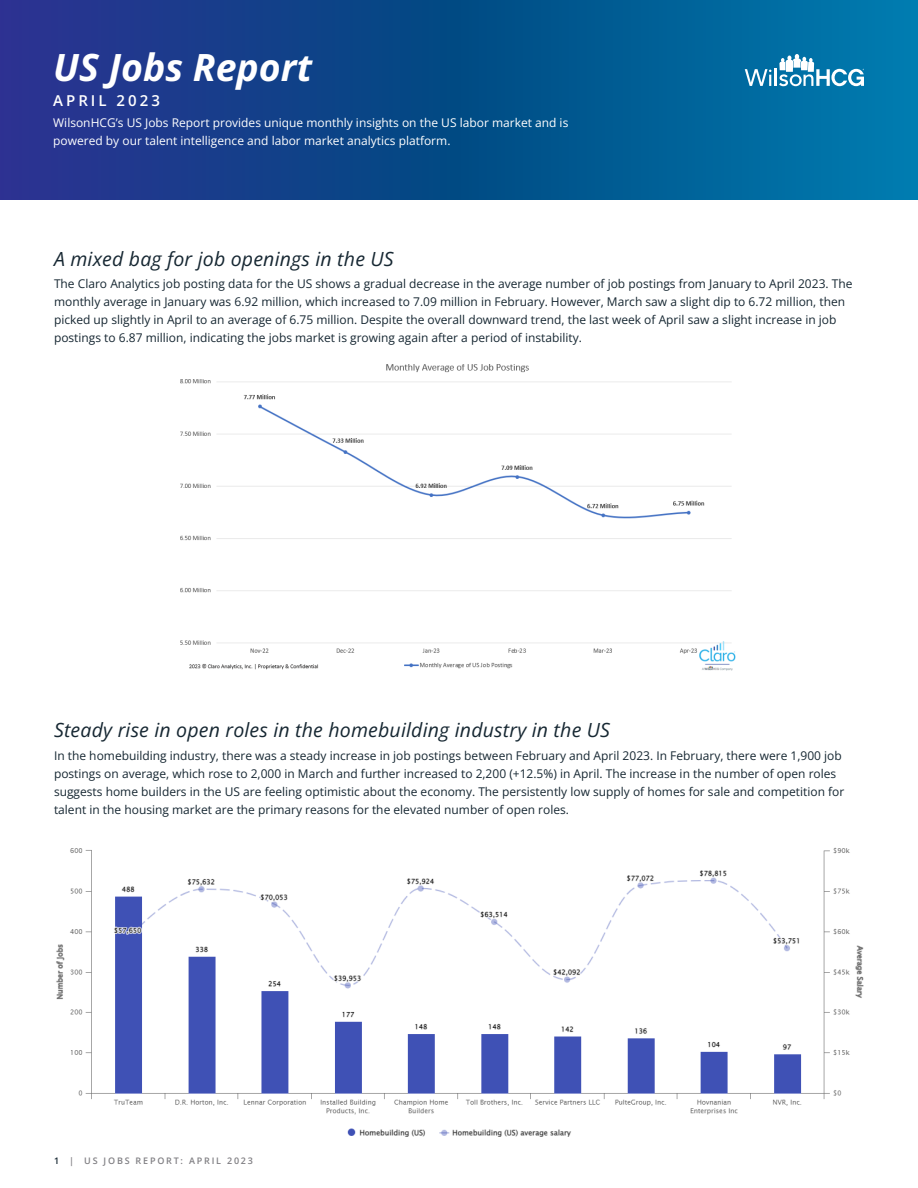
<style>
.page{position:relative;width:918px;height:1188px;background:#fff}
.page>*{position:absolute;margin:0;border:0;box-sizing:border-box;transform-origin:0 0}
.t1{font:italic 700 37.5px "Open Sans";color:#fff}
.t2{font:italic 19.5px "Open Sans";letter-spacing:.01em;color:#162732}
.h1_eyebrow{font:600 15px "Open Sans";letter-spacing:.2em;color:#fff}
.t3{font:12px/18px "Open Sans";color:#162732}
.t4{font:12px/18px "Open Sans";color:#fff}
.t5{font:600 9px "Open Sans";letter-spacing:.2em;color:#807f83}
.s1{color:#162732}
</style>
<div class="page">
<svg style="left:0;top:0;width:918px;height:199px;background:#0b5091"></svg>
<svg style="left:745px;top:54px;width:119px;height:32px"></svg>
<img style="left:180px;top:365px;width:556px;height:306px">
<img style="left:56px;top:847px;width:808px;height:290px">
<p class="t1" style="left:53px;top:41px;width:260px">US Jobs Report</p>
<p class="h1_eyebrow" style="left:53px;top:91px;width:108px">APRIL 2023</p>
<p class="t4" style="left:53px;top:114px;width:517px">WilsonHCG’s US Jobs Report provides unique monthly insights on the US labor market and is powered by our talent intelligence and labor market analytics platform.</p>
<p class="t2" style="left:54px;top:245px;width:341px">A mixed bag for job openings in the US</p>
<p class="t3" style="left:54px;top:275px;width:800px">The Claro Analytics job posting data for the US shows a gradual decrease in the average number of job postings from January to April 2023. The monthly average in January was 6.92 million, which increased to 7.09 million in February. However, March saw a slight dip to 6.72 million, then picked up slightly in April to an average of 6.75 million. Despite the overall downward trend, the last week of April saw a slight increase in job postings to 6.87 million, indicating the jobs market is growing again after a period of instability.</p>
<p class="t2" style="left:54px;top:716px;width:558px">Steady rise in open roles in the homebuilding industry in the US</p>
<p class="t3" style="left:54px;top:746px;width:792px">In the homebuilding industry, there was a steady increase in job postings between February and April 2023. In February, there were 1,900 job postings on average, which rose to 2,000 in March and further increased to 2,200 (+12.5%) in April. The increase in the number of open roles suggests home builders in the US are feeling optimistic about the economy. The persistently low supply of homes for sale and competition for talent in the housing market are the primary reasons for the elevated number of open roles.</p>
<p class="t5" style="left:54px;top:1155px;width:201px"><span class="s1">1</span> | US JOBS REPORT: APRIL 2023</p>
</div>
